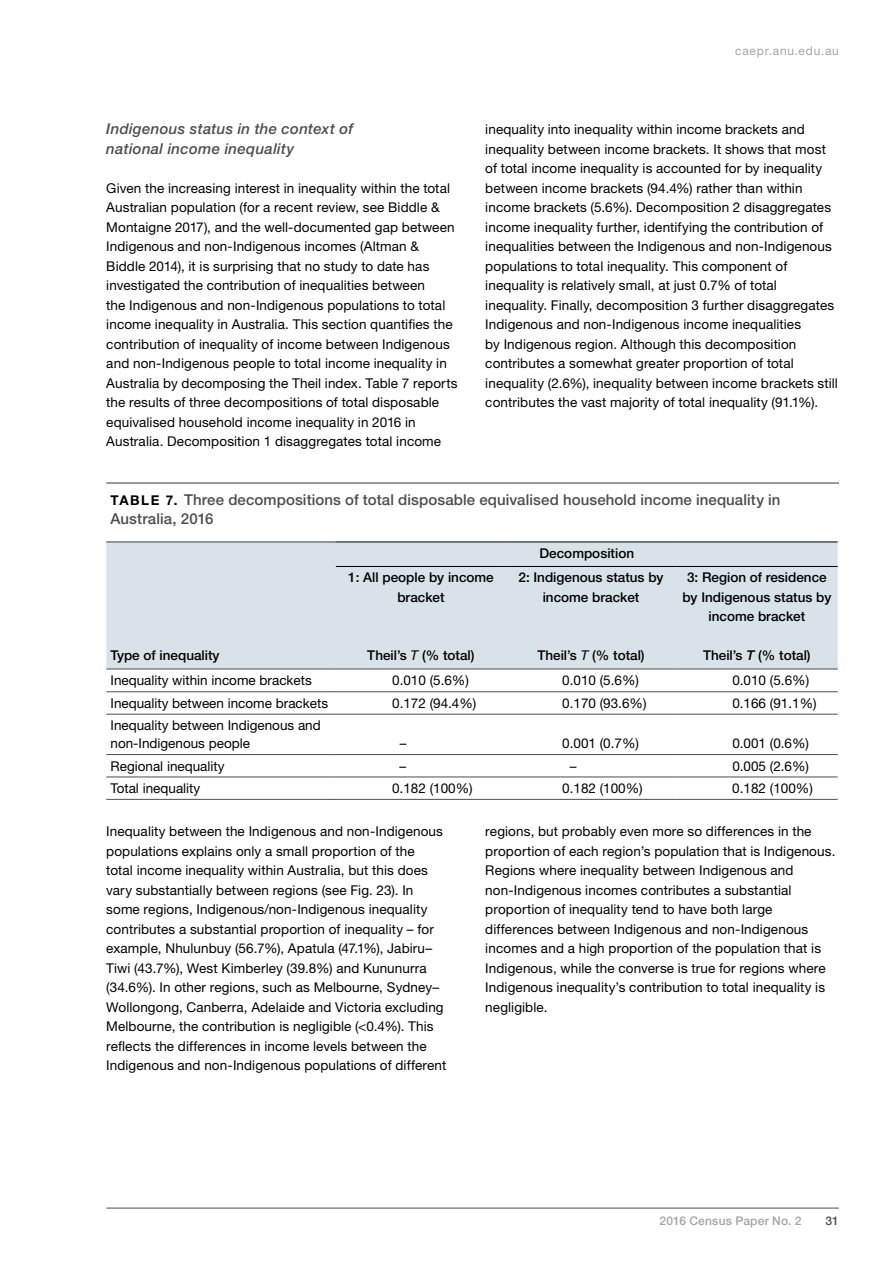
<style>
.page{position:relative;width:893px;height:1263px;background:#fff}
.page>*{position:absolute;margin:0;border:0;box-sizing:border-box;transform-origin:0 0}
.t1{font:500 15px/19.5px "Helvetica Neue LT Std";letter-spacing:.005em;color:#4d4d4f}
.t2{font:italic 500 15px/19.5px "Helvetica Neue LT Std";letter-spacing:.02em;color:#4d4d4f}
.t3{font:13.5px/19.5px "Helvetica Neue LT Std";letter-spacing:.01em;color:#000}
.t4{font:500 13.5px/19.5px "Helvetica Neue LT Std";color:#000;text-align:center}
.t5{font:500 12px "Helvetica Neue LT Std";letter-spacing:.015em;color:#a2a4a7}
.t6{font:12px "Helvetica Neue LT Std";letter-spacing:.065em;color:#a2a4a7}
.t7{font:500 12px "Helvetica Neue LT Std";color:#4d4d4f}
.s1{font-weight:700;font-size:13.5px;color:#000}
.s2{font-weight:400;font-style:italic}
.s3{font-style:italic}
</style>
<div class="page">
<hr style="left:107px;top:1208px;width:732px;height:1px;background:#4d4d4f">
<hr style="left:106px;top:482px;width:733px;height:2px;background:#4d4d4f">
<div style="left:106px;top:542px;width:732px;height:127px;background:#d8e3e9"></div>
<svg style="left:106px;top:692px;width:732px;height:107px"></svg>
<hr style="left:106px;top:691px;width:230px;height:1px;background:#4d4d4f">
<hr style="left:336px;top:691px;width:170px;height:1px;background:#4d4d4f">
<hr style="left:506px;top:691px;width:170px;height:1px;background:#4d4d4f">
<hr style="left:676px;top:691px;width:162px;height:1px;background:#4d4d4f">
<hr style="left:106px;top:714px;width:230px;height:1px;background:#4d4d4f">
<hr style="left:336px;top:714px;width:170px;height:1px;background:#4d4d4f">
<hr style="left:506px;top:714px;width:170px;height:1px;background:#4d4d4f">
<hr style="left:676px;top:714px;width:162px;height:1px;background:#4d4d4f">
<hr style="left:106px;top:754px;width:230px;height:1px;background:#4d4d4f">
<hr style="left:336px;top:754px;width:170px;height:1px;background:#4d4d4f">
<hr style="left:506px;top:754px;width:170px;height:1px;background:#4d4d4f">
<hr style="left:676px;top:754px;width:162px;height:1px;background:#4d4d4f">
<hr style="left:336px;top:566px;width:170px;height:1px;background:#000">
<hr style="left:506px;top:566px;width:170px;height:1px;background:#000">
<hr style="left:676px;top:566px;width:162px;height:1px;background:#000">
<hr style="left:336px;top:541px;width:170px;height:1px;background:#000">
<hr style="left:506px;top:541px;width:170px;height:1px;background:#000">
<hr style="left:676px;top:541px;width:162px;height:1px;background:#000">
<hr style="left:106px;top:541px;width:230px;height:1px;background:#4d4d4f">
<hr style="left:106px;top:669px;width:230px;height:1px;background:#4d4d4f">
<hr style="left:336px;top:669px;width:170px;height:1px;background:#4d4d4f">
<hr style="left:506px;top:669px;width:170px;height:1px;background:#4d4d4f">
<hr style="left:676px;top:669px;width:162px;height:1px;background:#4d4d4f">
<hr style="left:106px;top:777px;width:230px;height:1px;background:#4d4d4f">
<hr style="left:336px;top:777px;width:170px;height:1px;background:#4d4d4f">
<hr style="left:506px;top:777px;width:170px;height:1px;background:#4d4d4f">
<hr style="left:676px;top:777px;width:162px;height:1px;background:#4d4d4f">
<hr style="left:106px;top:799px;width:230px;height:1px;background:#4d4d4f">
<hr style="left:336px;top:799px;width:170px;height:1px;background:#4d4d4f">
<hr style="left:506px;top:799px;width:170px;height:1px;background:#4d4d4f">
<hr style="left:676px;top:799px;width:162px;height:1px;background:#4d4d4f">
<p class="t2" style="left:106px;top:119px;width:249px">Indigenous status in the context of national income inequality</p>
<p class="t3" style="left:106px;top:178px;width:353px">Given the increasing interest in inequality within the total Australian population (for a recent review, see Biddle &amp; Montaigne 2017), and the well-documented gap between Indigenous and non-Indigenous incomes (Altman &amp; Biddle 2014), it is surprising that no study to date has investigated the contribution of inequalities between<br>the Indigenous and non-Indigenous populations to total income inequality in Australia. This section quantifies the contribution of inequality of income between Indigenous and non-Indigenous people to total income inequality in Australia by decomposing the Theil index. Table 7 reports the results of three decompositions of total disposable equivalised household income inequality in 2016 in Australia. Decomposition 1 disaggregates total income</p>
<p class="t6" style="left:735px;top:44px;width:105px">caepr.anu.edu.au</p>
<p class="t3" style="left:485px;top:120px;width:354px">inequality into inequality within income brackets and inequality between income brackets. It shows that most of total income inequality is accounted for by inequality between income brackets (94.4%) rather than within income brackets (5.6%). Decomposition 2 disaggregates income inequality further, identifying the contribution of inequalities between the Indigenous and non-Indigenous populations to total inequality. This component of inequality is relatively small, at just 0.7% of total inequality. Finally, decomposition 3 further disaggregates Indigenous and non-Indigenous income inequalities<br>by Indigenous region. Although this decomposition contributes a somewhat greater proportion of total inequality (2.6%), inequality between income brackets still contributes the vast majority of total inequality (91.1%).</p>
<p class="t1" style="left:111px;top:490px;width:671px"><span class="s1">TABLE 7.</span> Three decompositions of total disposable equivalised household income inequality in<br>Australia, 2016</p>
<p class="t4" style="left:111px;top:646px;width:111px">Type of inequality</p>
<p class="t4" style="left:348px;top:568px;width:147px">1: All people by income bracket</p>
<p class="t4" style="left:367px;top:646px;width:109px">Theil’s <span class="s2">T</span> (% total)</p>
<p class="t4" style="left:540px;top:543px;width:96px">Decomposition</p>
<p class="t4" style="left:518px;top:568px;width:147px">2: Indigenous status by income bracket</p>
<p class="t4" style="left:537px;top:646px;width:109px">Theil’s <span class="s2">T</span> (% total)</p>
<p class="t4" style="left:682px;top:568px;width:151px">3: Region of residence by Indigenous status by income bracket</p>
<p class="t4" style="left:703px;top:646px;width:109px">Theil’s <span class="s3">T</span> (% total)</p>
<p class="t3" style="left:111px;top:671px;width:203px">Inequality within income brackets</p>
<p class="t3" style="left:392px;top:671px;width:78px">0.010 (5.6%)</p>
<p class="t3" style="left:562px;top:671px;width:78px">0.010 (5.6%)</p>
<p class="t3" style="left:732px;top:671px;width:78px">0.010 (5.6%)</p>
<p class="t3" style="left:111px;top:693px;width:219px">Inequality between income brackets</p>
<p class="t3" style="left:392px;top:693px;width:86px">0.172 (94.4%)</p>
<p class="t3" style="left:562px;top:693px;width:86px">0.170 (93.6%)</p>
<p class="t3" style="left:732px;top:693px;width:86px">0.166 (91.1%)</p>
<p class="t3" style="left:111px;top:716px;width:212px;line-height:18px">Inequality between Indigenous and non-Indigenous people</p>
<p class="t3" style="left:400px;top:733px;width:8px">–</p>
<p class="t3" style="left:562px;top:733px;width:78px">0.001 (0.7%)</p>
<p class="t3" style="left:732px;top:733px;width:78px">0.001 (0.6%)</p>
<p class="t3" style="left:110px;top:756px;width:116px">Regional inequality</p>
<p class="t3" style="left:400px;top:756px;width:8px">–</p>
<p class="t3" style="left:570px;top:756px;width:8px">–</p>
<p class="t3" style="left:732px;top:756px;width:78px">0.005 (2.6%)</p>
<p class="t3" style="left:110px;top:778px;width:91px">Total inequality</p>
<p class="t3" style="left:392px;top:778px;width:82px">0.182 (100%)</p>
<p class="t3" style="left:562px;top:778px;width:82px">0.182 (100%)</p>
<p class="t3" style="left:732px;top:778px;width:82px">0.182 (100%)</p>
<p class="t3" style="left:106px;top:821px;width:342px">Inequality between the Indigenous and non-Indigenous populations explains only a small proportion of the<br>total income inequality within Australia, but this does vary substantially between regions (see Fig. 23). In some regions, Indigenous/non-Indigenous inequality contributes a substantial proportion of inequality – for example, Nhulunbuy (56.7%), Apatula (47.1%), Jabiru– Tiwi (43.7%), West Kimberley (39.8%) and Kununurra (34.6%). In other regions, such as Melbourne, Sydney– Wollongong, Canberra, Adelaide and Victoria excluding Melbourne, the contribution is negligible (&lt;0.4%). This reflects the differences in income levels between the Indigenous and non-Indigenous populations of different</p>
<p class="t3" style="left:485px;top:821px;width:352px">regions, but probably even more so differences in the proportion of each region’s population that is Indigenous.<br>Regions where inequality between Indigenous and non-Indigenous incomes contributes a substantial proportion of inequality tend to have both large differences between Indigenous and non-Indigenous incomes and a high proportion of the population that is Indigenous, while the converse is true for regions where Indigenous inequality’s contribution to total inequality is negligible.</p>
<p class="t5" style="left:660px;top:1214px;width:144px">2016 Census Paper No. 2</p>
<p class="t7" style="left:826px;top:1214px;width:15px">31</p>
</div>
